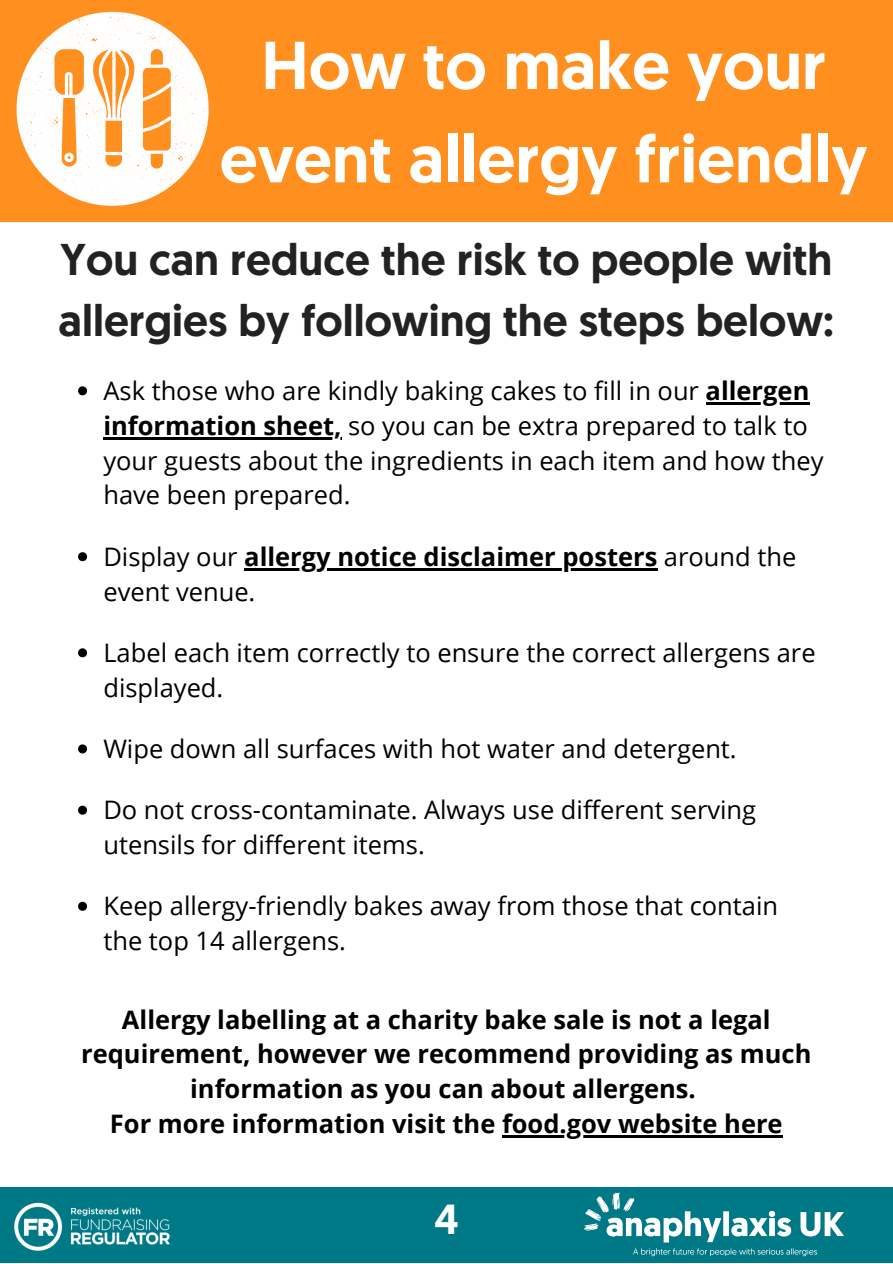
<style>
.page{position:relative;width:893px;height:1264px;background:#fff}
.page>*{position:absolute;margin:0;border:0;box-sizing:border-box;transform-origin:0 0}
.t1{font:500 67.5px/93.3px "Geomanist";color:#fff;text-align:center}
.t2{font:500 44.4px/61.8px "Geomanist";color:#222}
.t3{font:500 42px "Geomanist";color:#fff}
.t4{font:25.5px/34.8px "Open Sans";color:#000}
.t5{font:700 25.5px/34.8px "Open Sans";color:#000;text-align:center}
.s1{font-weight:700}
</style>
<div class="page">
<div style="left:0;top:1186px;width:892px;height:76px;background:#007987"></div>
<img style="left:0;top:1186px;width:184px;height:65px">
<div style="left:0;top:0;width:892px;height:222px;background:#ff8f1f"></div>
<svg style="left:16px;top:12px;width:193px;height:194px"></svg>
<svg style="left:78px;top:386px;width:9px;height:9px"></svg>
<hr style="left:705px;top:402px;width:104px;height:2px;background:#000">
<hr style="left:103px;top:437px;width:238px;height:2px;background:#000">
<svg style="left:78px;top:552px;width:9px;height:9px"></svg>
<hr style="left:244px;top:568px;width:413px;height:2px;background:#000">
<svg style="left:78px;top:648px;width:9px;height:9px"></svg>
<svg style="left:78px;top:744px;width:9px;height:9px"></svg>
<svg style="left:78px;top:805px;width:9px;height:9px"></svg>
<svg style="left:78px;top:901px;width:9px;height:9px"></svg>
<hr style="left:502px;top:1135px;width:280px;height:2px;background:#000">
<img style="left:584px;top:1192px;width:260px;height:65px">
<p class="t1" style="left:220px;top:25px;width:649px">How to make your event allergy friendly</p>
<p class="t2" style="left:59px;top:232px;width:776px">You can reduce the risk to people with allergies by following the steps below:</p>
<p class="t4" style="left:103px;top:372px;width:721px">Ask those who are kindly baking cakes to fill in our <span class="s1">allergen information sheet,</span> so you can be extra prepared to talk to your guests about the ingredients in each item and how they have been prepared.</p>
<p class="t4" style="left:103px;top:538px;width:694px">Display our <span class="s1">allergy notice disclaimer posters</span> around the event venue.</p>
<p class="t4" style="left:103px;top:634px;width:713px">Label each item correctly to ensure the correct allergens are displayed.</p>
<p class="t4" style="left:103px;top:730px;width:634px">Wipe down all surfaces with hot water and detergent.</p>
<p class="t4" style="left:103px;top:791px;width:654px">Do not cross-contaminate. Always use different serving utensils for different items.</p>
<p class="t4" style="left:103px;top:888px;width:676px">Keep allergy-friendly bakes away from those that contain the top 14 allergens.</p>
<p class="t5" style="left:81px;top:1001px;width:731px">Allergy labelling at a charity bake sale is not a legal requirement, however we recommend providing as much information as you can about allergens.</p>
<p class="t5" style="left:110px;top:1105px;width:674px">For more information visit the food.gov website here</p>
<p class="t3" style="left:434px;top:1202px;width:26px">4</p>
</div>
